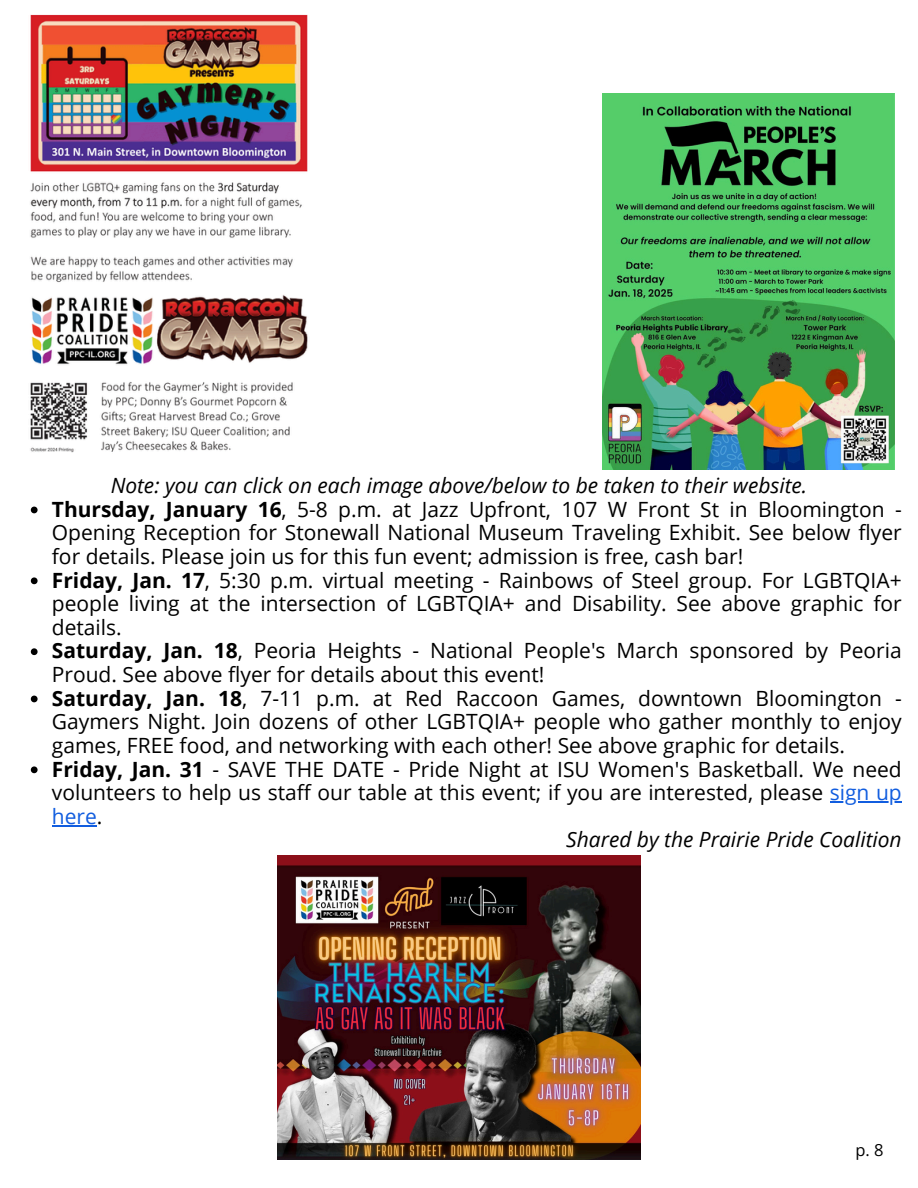
<style>
.page{position:relative;width:918px;height:1188px;background:#fff}
.page>*{position:absolute;margin:0;border:0;box-sizing:border-box;transform-origin:0 0}
.t1{font:21px/23.7px "Open Sans";color:#000;text-align:justify}
.t2{font:italic 21px "Open Sans";color:#000}
.t3{font:21px "Open Sans";color:#115ddf}
.t4{font:16.5px "Open Sans";color:#000}
.s1{font-weight:700}
.s2{color:#115ddf}
.s3{color:#000}
</style>
<div class="page">
<img style="left:278px;top:856px;width:362px;height:304px">
<svg style="left:31px;top:507px;width:7px;height:6px"></svg>
<svg style="left:31px;top:577px;width:7px;height:7px"></svg>
<svg style="left:31px;top:648px;width:7px;height:7px"></svg>
<svg style="left:31px;top:696px;width:7px;height:6px"></svg>
<svg style="left:31px;top:766px;width:7px;height:7px"></svg>
<hr style="left:830px;top:801px;width:72px;height:1px;background:#115ddf">
<hr style="left:52px;top:825px;width:45px;height:1px;background:#115ddf">
<img style="left:30px;top:14px;width:278px;height:439px">
<img style="left:603px;top:94px;width:291px;height:376px">
<p class="t2" style="left:111px;top:471px;width:698px">Note: you can click on each image above/below to be taken to their website.</p>
<h1 class="t1" style="left:52px;top:497px;width:851px"><span class="s1">Thursday, January 16</span>, 5-8 p.m. at Jazz Upfront, 107 W Front St in Bloomington - Opening Reception for Stonewall National Museum Traveling Exhibit. See below flyer for details. Please join us for this fun event; admission is free, cash bar!</h1>
<p class="t1" style="left:52px;top:568px;width:851px"><span class="s1">Friday, Jan. 17</span>, 5:30 p.m. virtual meeting - Rainbows of Steel group. For LGBTQIA+ people living at the intersection of LGBTQIA+ and Disability. See above graphic for details.</p>
<p class="t1" style="left:52px;top:638px;width:851px"><span class="s1">Saturday, Jan. 18</span>, Peoria Heights - National People's March sponsored by Peoria<br>Proud. See above flyer for details about this event!</p>
<p class="t1" style="left:52px;top:686px;width:851px"><span class="s1">Saturday, Jan. 18</span>, 7-11 p.m. at Red Raccoon Games, downtown Bloomington - Gaymers Night. Join dozens of other LGBTQIA+ people who gather monthly to enjoy games, FREE food, and networking with each other! See above graphic for details.</p>
<p class="t1" style="left:52px;top:757px;width:851px"><span class="s1">Friday, Jan. 31</span> - SAVE THE DATE - Pride Night at ISU Women's Basketball. We need volunteers to help us staff our table at this event; if you are interested, please <span class="s2">sign up</span></p>
<p class="t3" style="left:52px;top:801px;width:52px">here<span class="s3">.</span></p>
<p class="t2" style="left:566px;top:825px;width:337px">Shared by the Prairie Pride Coalition</p>
<p class="t4" style="left:855px;top:1138px;width:30px">p. 8</p>
</div>
